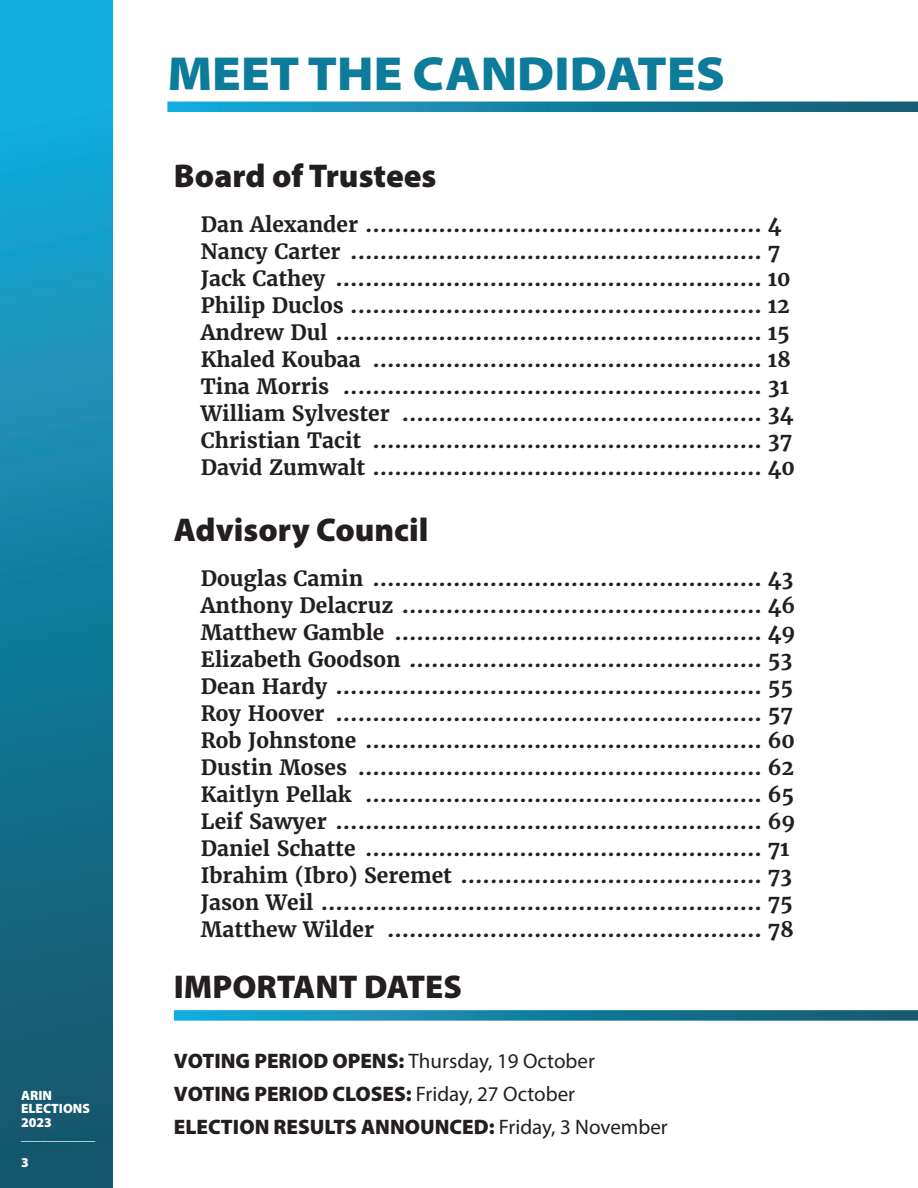
<style>
.page{position:relative;width:918px;height:1188px;background:#fff}
.page>*{position:absolute;margin:0;border:0;box-sizing:border-box;transform-origin:0 0}
.t1{font:900 semi-expanded 48px "Myriad Pro";color:#0d7b9a}
.questionnaire_header{font:900 33px "Myriad Pro";color:#231f20}
.t2{font:700 21px "Merriweather";color:#231f20}
.questionnaire_header-2{font:900 21px "Myriad Pro";color:#231f20}
.t3{font:900 13.5px/13.5px "Myriad Pro";color:#fff}
.s1{font-weight:400}
</style>
<div class="page">
<div style="left:0;top:0;width:112px;height:1188px;background:linear-gradient(to bottom,#15b2e3,#134f62)"></div>
<svg style="left:167px;top:102px;width:751px;height:10px;background:#1482a4"></svg>
<svg style="left:174px;top:1010px;width:744px;height:11px;background:#1f85a5"></svg>
<p class="t3" style="left:21px;top:1088px;width:76px">ARIN<br>ELECTIONS<br>2023 ___________</p>
<p class="t3" style="left:21px;top:1156px;width:9px">3</p>
<p class="t1" style="left:167px;top:41px;width:559px">MEET THE CANDIDATES</p>
<p class="questionnaire_header" style="left:174px;top:154px;width:264px">Board of Trustees</p>
<p class="t2" style="left:201px;top:211px;width:582px">Dan Alexander ...................................................... 4</p>
<p class="t2" style="left:201px;top:238px;width:581px">Nancy Carter ........................................................ 7</p>
<p class="t2" style="left:201px;top:265px;width:591px">Jack Cathey .......................................................... 10</p>
<p class="t2" style="left:201px;top:292px;width:590px">Philip Duclos ........................................................ 12</p>
<p class="t2" style="left:201px;top:319px;width:590px">Andrew Dul .......................................................... 15</p>
<p class="t2" style="left:201px;top:346px;width:592px">Khaled Koubaa ..................................................... 18</p>
<p class="t2" style="left:201px;top:373px;width:590px">Tina Morris ......................................................... 31</p>
<p class="t2" style="left:201px;top:400px;width:594px">William Sylvester ................................................. 34</p>
<p class="t2" style="left:201px;top:427px;width:593px">Christian Tacit ..................................................... 37</p>
<p class="t2" style="left:201px;top:454px;width:596px">David Zumwalt ..................................................... 40</p>
<p class="questionnaire_header" style="left:174px;top:508px;width:256px">Advisory Council</p>
<p class="t2" style="left:201px;top:565px;width:594px">Douglas Camin ..................................................... 43</p>
<p class="t2" style="left:201px;top:592px;width:596px">Anthony Delacruz ................................................. 46</p>
<p class="t2" style="left:201px;top:619px;width:596px">Matthew Gamble .................................................. 49</p>
<p class="t2" style="left:201px;top:646px;width:593px">Elizabeth Goodson ................................................ 53</p>
<p class="t2" style="left:201px;top:673px;width:594px">Dean Hardy .......................................................... 55</p>
<p class="t2" style="left:201px;top:700px;width:594px">Roy Hoover .......................................................... 57</p>
<p class="t2" style="left:201px;top:727px;width:596px">Rob Johnstone ...................................................... 60</p>
<p class="t2" style="left:201px;top:754px;width:595px">Dustin Moses ....................................................... 62</p>
<p class="t2" style="left:201px;top:781px;width:595px">Kaitlyn Pellak ...................................................... 65</p>
<p class="t2" style="left:201px;top:808px;width:596px">Leif Sawyer .......................................................... 69</p>
<p class="t2" style="left:201px;top:835px;width:590px">Daniel Schatte ...................................................... 71</p>
<p class="t2" style="left:201px;top:862px;width:593px">Ibrahim (Ibro) Seremet ......................................... 73</p>
<p class="t2" style="left:201px;top:889px;width:594px">Jason Weil ............................................................ 75</p>
<p class="t2" style="left:201px;top:916px;width:595px">Matthew Wilder ................................................... 78</p>
<p class="questionnaire_header" style="left:174px;top:965px;width:290px">IMPORTANT DATES</p>
<p class="questionnaire_header-2" style="left:174px;top:1047px;width:423px">VOTING PERIOD OPENS: <span class="s1">Thursday, 19 October</span></p>
<p class="questionnaire_header-2" style="left:174px;top:1080px;width:403px">VOTING PERIOD CLOSES: <span class="s1">Friday, 27 October</span></p>
<p class="questionnaire_header-2" style="left:174px;top:1113px;width:495px">ELECTION RESULTS ANNOUNCED: <span class="s1">Friday, 3 November</span></p>
</div>
